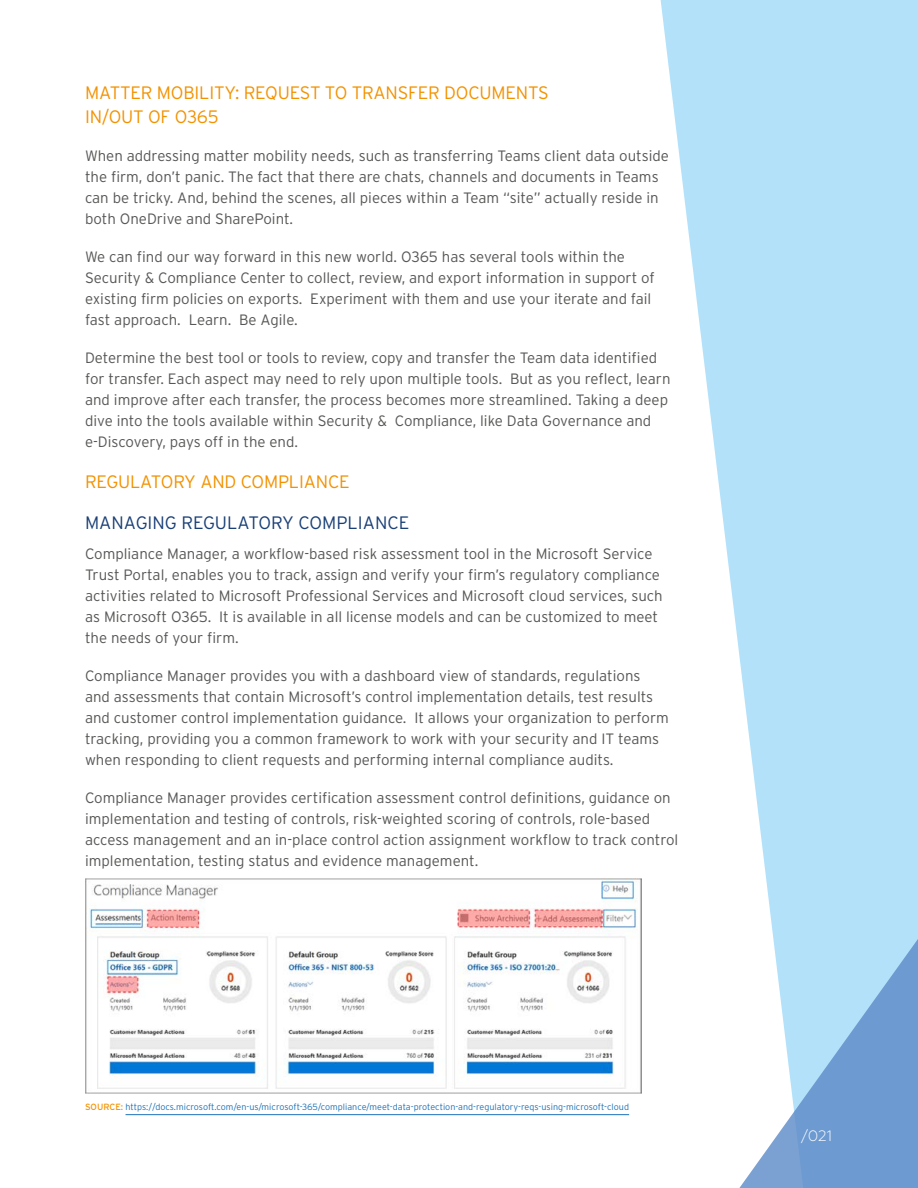
<style>
.page{position:relative;width:918px;height:1188px;background:#fff}
.page>*{position:absolute;margin:0;border:0;box-sizing:border-box;transform-origin:0 0}
.t1{font:300 18px/24px "Interstate";letter-spacing:-.01em;color:#f39200}
.t2{font:300 18px "Interstate";color:#193f76}
.t3{font:300 15px/21px "Interstate";color:#575756}
.t4{font:300 15px "Geometria";color:#fff}
.t5{font:300 9px "Interstate";color:#1d71b8}
.s1{font-weight:400;color:#f39200}
</style>
<div class="page">
<svg style="left:660px;top:0;width:258px;height:883px;fill:#b3e1f9"></svg>
<img style="left:85px;top:879px;width:557px;height:215px">
<svg style="left:739px;top:883px;width:179px;height:305px"></svg>
<hr style="left:126px;top:1114px;width:503px;height:1px;background:#1d71b8">
<p class="t1" style="left:85px;top:81px;width:465px">MATTER MOBILITY: REQUEST TO TRANSFER DOCUMENTS<br>IN/OUT OF O365</p>
<p class="t3" style="left:85px;top:146px;width:585px">When addressing matter mobility needs, such as transferring Teams client data outside the firm, don’t panic. The fact that there are chats, channels and documents in Teams can be tricky. And, behind the scenes, all pieces within a Team “site” actually reside in both OneDrive and SharePoint.</p>
<p class="t3" style="left:85px;top:247px;width:571px">We can find our way forward in this new world. O365 has several tools within the Security &amp; Compliance Center to collect, review, and export information in support of existing firm policies on exports. Experiment with them and use your iterate and fail fast approach. Learn. Be Agile.</p>
<p class="t3" style="left:85px;top:348px;width:587px">Determine the best tool or tools to review, copy and transfer the Team data identified for transfer. Each aspect may need to rely upon multiple tools. But as you reflect, learn and improve after each transfer, the process becomes more streamlined. Taking a deep dive into the tools available within Security &amp; Compliance, like Data Governance and e-Discovery, pays off in the end.</p>
<p class="t1" style="left:85px;top:470px;width:266px">REGULATORY AND COMPLIANCE</p>
<p class="t2" style="left:85px;top:512px;width:326px">MANAGING REGULATORY COMPLIANCE</p>
<p class="t3" style="left:85px;top:543px;width:579px">Compliance Manager, a workflow-based risk assessment tool in the Microsoft Service Trust Portal, enables you to track, assign and verify your firm’s regulatory compliance activities related to Microsoft Professional Services and Microsoft cloud services, such as Microsoft O365. It is available in all license models and can be customized to meet the needs of your firm.</p>
<p class="t3" style="left:85px;top:665px;width:585px">Compliance Manager provides you with a dashboard view of standards, regulations and assessments that contain Microsoft’s control implementation details, test results and customer control implementation guidance. It allows your organization to perform tracking, providing you a common framework to work with your security and IT teams when responding to client requests and performing internal compliance audits.</p>
<p class="t3" style="left:85px;top:787px;width:595px">Compliance Manager provides certification assessment control definitions, guidance on implementation and testing of controls, risk-weighted scoring of controls, role-based access management and an in-place control action assignment workflow to track control implementation, testing status and evidence management.</p>
<p class="t5" style="left:85px;top:1102px;width:546px"><span class="s1">SOURCE:</span> https://docs.microsoft.com/en-us/microsoft-365/compliance/meet-data-protection-and-regulatory-reqs-using-microsoft-cloud</p>
<p class="t4" style="left:801px;top:1127px;width:33px">/021</p>
</div>
